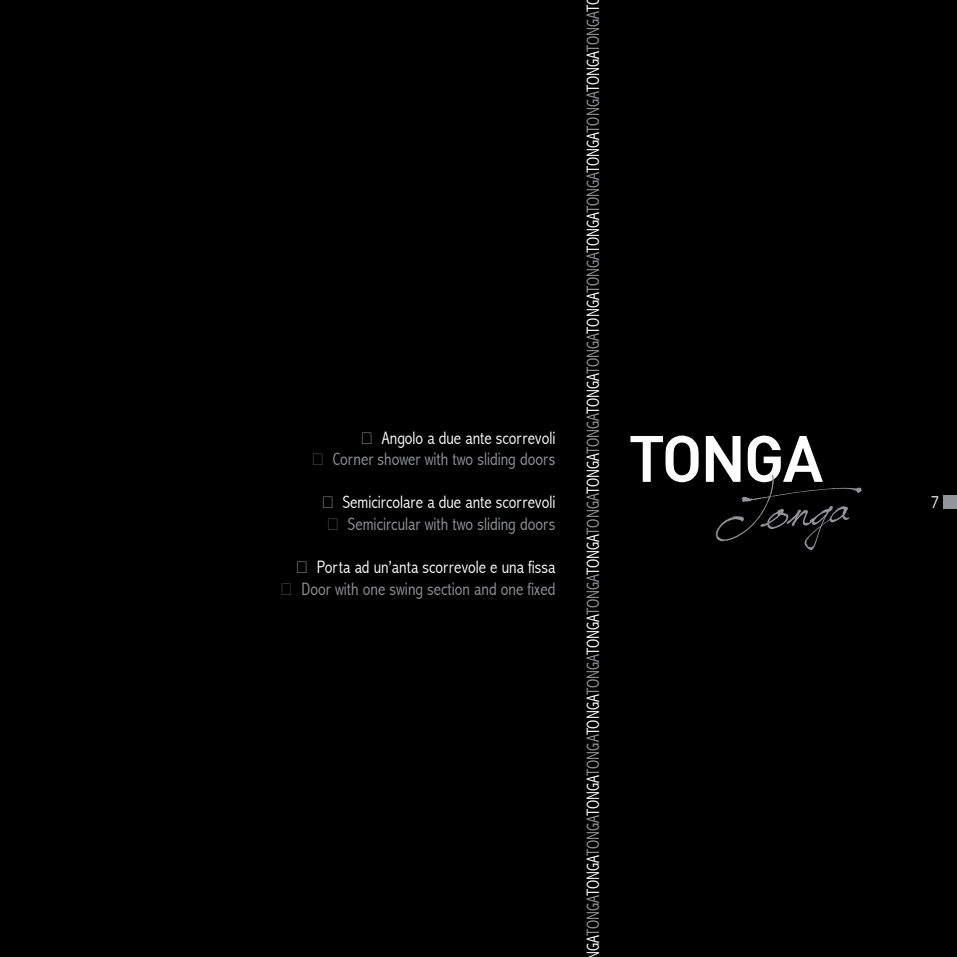
<style>
.page{position:relative;width:957px;height:957px;background:#000}
.page>*{position:absolute;margin:0;border:0;box-sizing:border-box;transform-origin:0 0}
.t1{font:69.6px "Jellyka Saint Andrew's Queen";color:#939598}
.t2{font:700 64.5px "Abwechselnschrift";color:#fff}
.t3{font:300 condensed 18px "Abadi";color:#fff}
.t4{font:300 condensed 18px "Abadi";color:#939598}
.s1{color:#939598}
</style>
<div class="page">
<div style="left:943px;top:495px;width:14px;height:14px;background:#939598"></div>
<p class="t3" style="left:360px;top:427px;width:197px">· Angolo a due ante scorrevoli</p>
<p class="t4" style="left:311px;top:449px;width:246px">· Corner shower with two sliding doors</p>
<p class="t3" style="left:321px;top:492px;width:236px">· Semicircolare a due ante scorrevoli</p>
<p class="t4" style="left:326px;top:513px;width:231px">· Semicircular with two sliding doors</p>
<p class="t3" style="left:295px;top:557px;width:262px">· Porta ad un’anta scorrevole e una fissa</p>
<p class="t4" style="left:280px;top:578px;width:277px">· Door with one swing section and one fixed</p>
<p class="t3" style="left:583px;top:960px;width:966px;rotate:-90deg">NGA<span class="s1">TONGA</span>TONGA<span class="s1">TONGA</span>TONGA<span class="s1">TONGA</span>TONGA<span class="s1">TONGA</span>TONGA<span class="s1">TONGA</span>TONGA<span class="s1">TONGA</span>TONGA<span class="s1">TONGA</span>TONGA<span class="s1">TONGA</span>TONGA<span class="s1">TONGA</span>TONGA<span class="s1">TONGA</span>TONGA<span class="s1">TONGA</span>TONGA<span class="s1">TONGA</span>TO</p>
<h2 class="t2" style="left:630px;top:421px;width:193px">TONGA</h2>
<h1 class="t1" style="left:714px;top:468px;width:131px;rotate:-5deg">Tonga</h1>
<p class="t3" style="left:930px;top:491px;width:10px">7</p>
</div>
